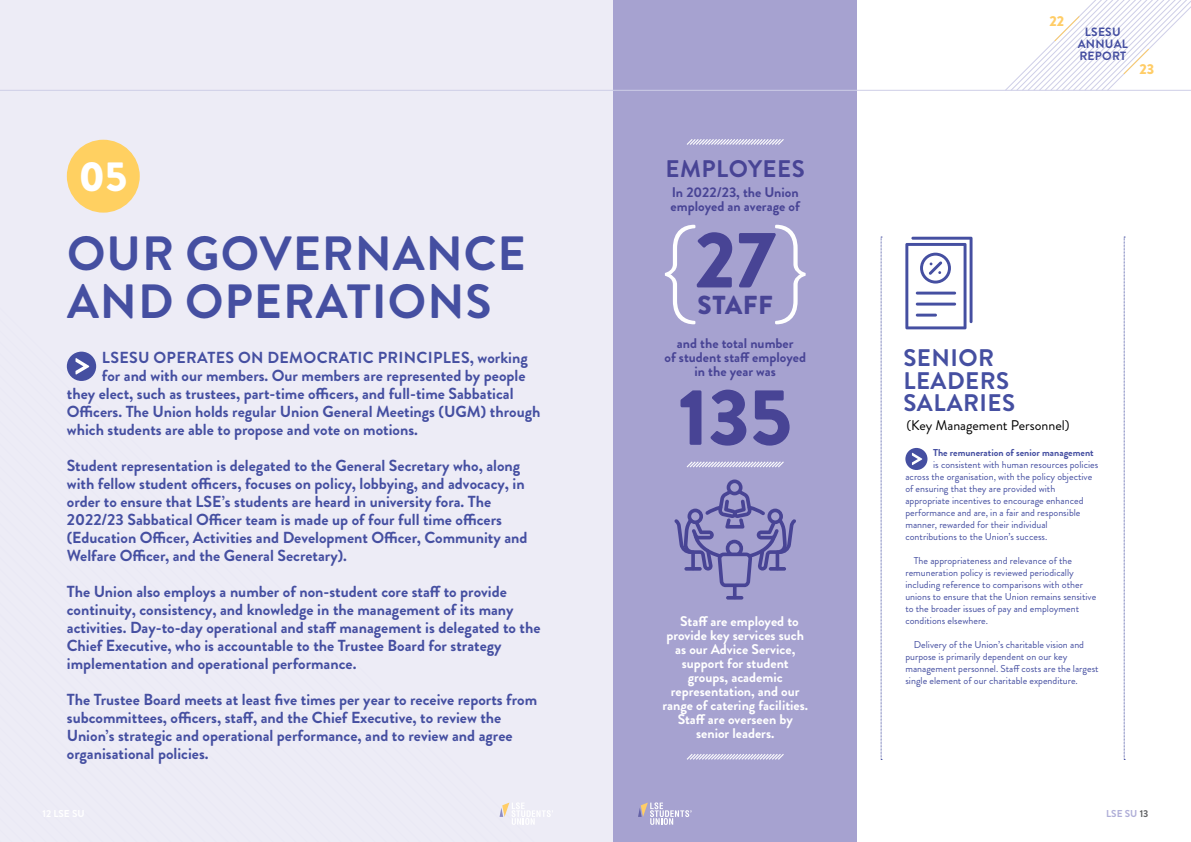
<style>
.page{position:relative;width:1191px;height:842px;background:#fff}
.page>*{position:absolute;margin:0;border:0;box-sizing:border-box;transform-origin:0 0}
.t1{font:900 80px "Brandon Grotesque";color:#484495}
.t2{font:700 48px/48px "Brandon Grotesque";letter-spacing:.02em;color:#454fa1}
.t3{font:900 42px "Brandon Grotesque";color:#fff}
.t4{font:900 26px "Brandon Grotesque";letter-spacing:.02em;color:#484495}
.t5{font:700 24px/23px "Brandon Grotesque";letter-spacing:.02em;color:#454fa1}
.t6{font:700 24px "Brandon Grotesque";letter-spacing:.02em;color:#484495}
.t7{font:700 16px/18px "Brandon Grotesque";color:#454fa1}
.t8{font:700 16px "Brandon Grotesque";letter-spacing:.02em;color:#454fa1}
.t9{font:900 14.4px "Brandon Grotesque";color:#ffcd67}
.t10{font:700 14px "Brandon Grotesque";color:#fff}
.t11{font:700 14px/14px "Brandon Grotesque";color:#484495}
.t12{font:14px "Brandon Grotesque";color:#000}
.t13{font:700 12px/12px "Brandon Grotesque";letter-spacing:.02em;color:#454fa1;text-align:center}
.t14{font:10px/12px "Brandon Grotesque";color:#454fa1}
.t15{font:700 10px "Brandon Grotesque";color:#454fa1}
.t16{font:700 10px "Brandon Grotesque";color:#b0afd8}
.s1{font-weight:300;font-size:97.6px;color:#fff}
.s2{color:#636466}
</style>
<div class="page">
<div style="left:0;top:0;width:856px;height:842px;background:#edecf6"></div>
<div style="left:613px;top:0;width:243px;height:842px;background:#a6a2d0"></div>
<svg style="left:499px;top:802px;width:54px;height:23px"></svg>
<svg style="left:638px;top:802px;width:53px;height:23px"></svg>
<svg style="left:686px;top:461px;width:98px;height:7px"></svg>
<svg style="left:674px;top:479px;width:122px;height:108px"></svg>
<svg style="left:775px;top:551px;width:4px;height:19px"></svg>
<svg style="left:768px;top:567px;width:18px;height:4px"></svg>
<hr style="left:733px;top:584px;width:3px;height:15px;background:#484495;border-radius:2px">
<svg style="left:726px;top:596px;width:17px;height:4px"></svg>
<svg style="left:687px;top:139px;width:97px;height:6px"></svg>
<svg style="left:687px;top:754px;width:97px;height:6px"></svg>
<svg style="left:905px;top:237px;width:67px;height:92px"></svg>
<hr style="left:915px;top:292px;width:41px;height:3px;background:#454fa1">
<hr style="left:915px;top:303px;width:41px;height:3px;background:#454fa1">
<hr style="left:915px;top:314px;width:22px;height:3px;background:#454fa1">
<hr style="left:0;top:90px;width:1191px;height:1px;background:#cecee7">
<div style="left:67px;top:140px;width:73px;height:73px;background:#ffd061;border-radius:50%"></div>
<svg style="left:880px;top:237px;width:2px;height:523px"></svg>
<svg style="left:1123px;top:237px;width:2px;height:523px"></svg>
<div style="left:67px;top:352px;width:29px;height:29px;background:#454fa1;border-radius:50%"></div>
<svg style="left:75px;top:358px;width:14px;height:17px"></svg>
<div style="left:905px;top:448px;width:22px;height:22px;background:#454fa1;border-radius:50%"></div>
<svg style="left:912px;top:453px;width:10px;height:12px"></svg>
<svg style="left:1005px;top:0;width:186px;height:90px"></svg>
<h3 class="t3" style="left:79px;top:147px;width:50px">05</h3>
<h2 class="t2" style="left:67px;top:230px;width:460px">OUR GOVERNANCE<br>AND OPERATIONS</h2>
<p class="t8" style="left:102px;top:346px;width:427px">LSESU OPERATES ON DEMOCRATIC PRINCIPLES, working</p>
<p class="t7" style="left:102px;top:366px;width:425px">for and with our members. Our members are represented by people</p>
<p class="t7" style="left:67px;top:384px;width:448px">they elect, such as trustees, part-time officers, and full-time Sabbatical</p>
<p class="t7" style="left:67px;top:402px;width:475px">Officers. The Union holds regular Union General Meetings (UGM) through</p>
<p class="t7" style="left:67px;top:420px;width:353px">which students are able to propose and vote on motions.</p>
<p class="t7" style="left:67px;top:456px;width:462px">Student representation is delegated to the General Secretary who, along with fellow student officers, focuses on policy, lobbying, and advocacy, in order to ensure that LSE’s students are heard in university fora. The 2022/23 Sabbatical Officer team is made up of four full time officers (Education Officer, Activities and Development Officer, Community and Welfare Officer, and the General Secretary).</p>
<p class="t7" style="left:67px;top:582px;width:475px">The Union also employs a number of non-student core staff to provide continuity, consistency, and knowledge in the management of its many activities. Day-to-day operational and staff management is delegated to the Chief Executive, who is accountable to the Trustee Board for strategy implementation and operational performance.</p>
<p class="t7" style="left:67px;top:690px;width:472px">The Trustee Board meets at least five times per year to receive reports from subcommittees, officers, staff, and the Chief Executive, to review the Union’s strategic and operational performance, and to review and agree organisational policies.</p>
<h3 class="t6" style="left:665px;top:152px;width:141px">EMPLOYEES</h3>
<p class="t11" style="left:670px;top:185px;width:131px">In 2022/23, the Union employed an average of</p>
<h1 class="t1" style="left:662px;top:203px;width:115px"><span class="s1">{</span>27</h1>
<h3 class="t4" style="left:697px;top:287px;width:77px">STAFF</h3>
<p class="t11" style="left:664px;top:336px;width:143px;text-align:center">and the total number<br>of student staff employed in the year was</p>
<h1 class="t1" style="left:678px;top:361px;width:115px">135</h1>
<p class="t10" style="left:680px;top:611px;width:120px">Staff are employed to</p>
<p class="t10" style="left:666px;top:625px;width:139px">provide key services such</p>
<p class="t10" style="left:675px;top:639px;width:122px">as our Advice Service,</p>
<p class="t10" style="left:682px;top:653px;width:108px">support for student</p>
<p class="t10" style="left:687px;top:667px;width:97px">groups, academic</p>
<p class="t10" style="left:671px;top:681px;width:130px">representation, and our</p>
<p class="t10" style="left:662px;top:695px;width:147px">range of catering facilities.</p>
<p class="t10" style="left:677px;top:709px;width:117px">Staff are overseen by</p>
<p class="t10" style="left:696px;top:723px;width:80px">senior leaders.</p>
<p class="t9" style="left:1049px;top:11px;width:16px">22</p>
<p class="t13" style="left:1077px;top:26px;width:52px">LSESU<br>ANNUAL<br>REPORT</p>
<p class="t9" style="left:1139px;top:59px;width:16px">23</p>
<h3 class="t5" style="left:903px;top:346px;width:113px">SENIOR<br>LEADERS<br>SALARIES</h3>
<p class="t12" style="left:906px;top:415px;width:165px">(Key Management Personnel)</p>
<p class="t15" style="left:933px;top:446px;width:162px">The remuneration of senior management</p>
<p class="t14" style="left:905px;top:459px;width:194px;text-indent:28px">is consistent with human resources policies across the organisation, with the policy objective of ensuring that they are provided with appropriate incentives to encourage enhanced performance and are, in a fair and responsible manner, rewarded for their individual contributions to the Union’s success.</p>
<p class="t14" style="left:905px;top:555px;width:192px;text-indent:8px">The appropriateness and relevance of the remuneration policy is reviewed periodically including reference to comparisons with other unions to ensure that the Union remains sensitive to the broader issues of pay and employment conditions elsewhere.</p>
<p class="t14" style="left:905px;top:639px;width:195px;text-indent:8px">Delivery of the Union’s charitable vision and purpose is primarily dependent on our key management personnel. Staff costs are the largest single element of our charitable expenditure.</p>
<p class="t16" style="left:1106px;top:807px;width:44px">LSE SU <span class="s2">13</span></p>
</div>
